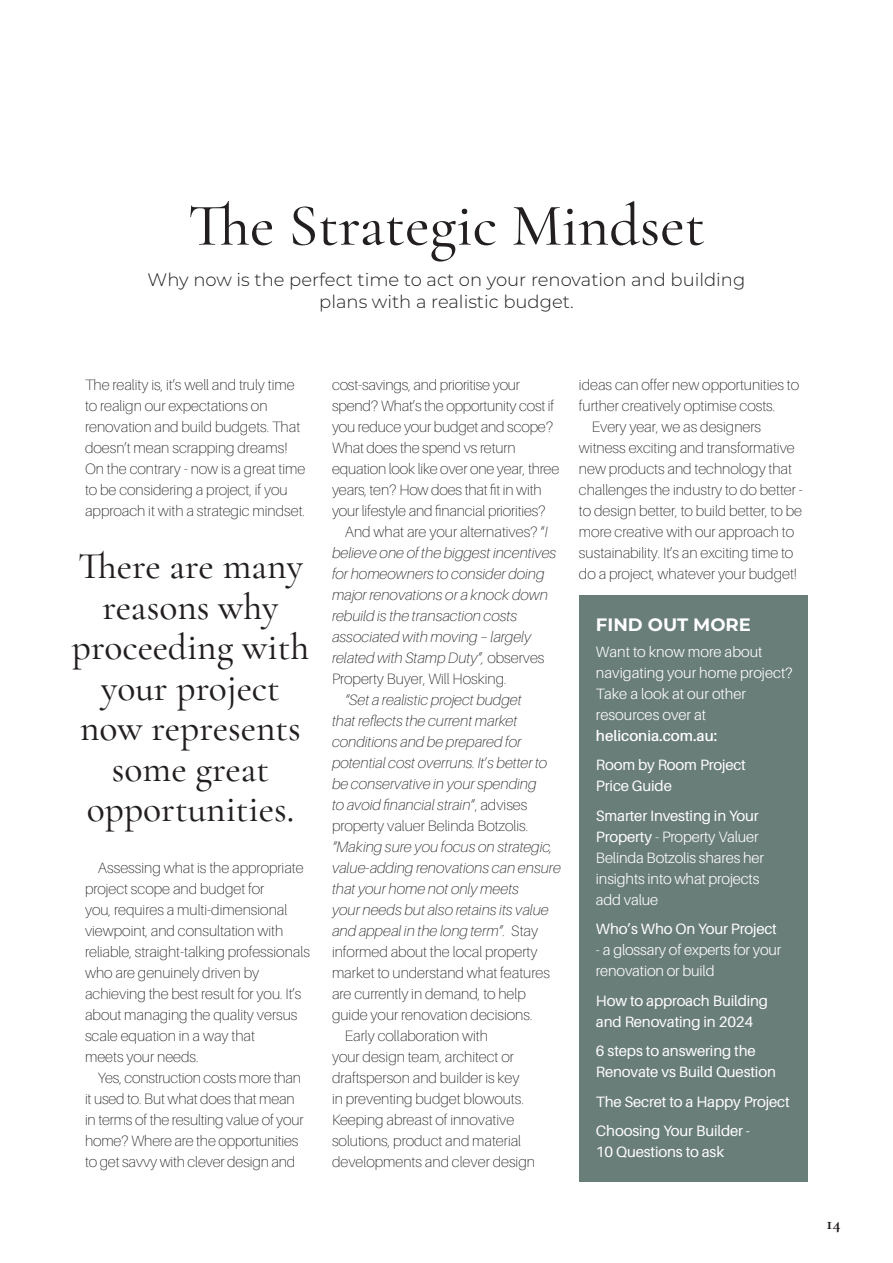
<style>
.page{position:relative;width:893px;height:1263px;background:#fff}
.page>*{position:absolute;margin:0;border:0;box-sizing:border-box;transform-origin:0 0}
.t1{font:500 60px "Cormorant Garamond";color:#231f20}
.t2{font:500 37.5px/40.5px "Cormorant Garamond";color:#231f20;text-align:center}
.t3{font:300 18px/21.6px "Montserrat";color:#231f20;text-align:center}
.t4{font:700 18px "Montserrat";color:#fff}
.t5{font:700 18px "Cormorant Garamond";color:#231f20}
.t6{font:100 15px/21px "Aileron";color:#231f20}
.t7{font:italic 100 15px/21px "Aileron";color:#231f20}
.t8{font:300 15px/21px "Aileron";letter-spacing:-.01em;color:#fff}
.t9{font:15px/21px "Aileron";letter-spacing:-.01em;color:#fff}
.t10{font:600 15px "Aileron";color:#fff}
.s1{font-style:italic}
.s2{font-style:normal}
.s3{font-weight:400}
</style>
<div class="page">
<div style="left:579px;top:595px;width:229px;height:587px;background:#697d79"></div>
<h1 class="t1" style="left:188px;top:189px;width:518px">The Strategic Mindset</h1>
<p class="t3" style="left:148px;top:268px;width:599px">Why now is the perfect time to act on your renovation and building plans with a realistic budget.</p>
<p class="t6" style="left:85px;top:374px;width:222px">The reality is, it’s well and truly time to realign our expectations on renovation and build budgets. That doesn’t mean scrapping dreams!<br>On the contrary - now is a great time to be considering a project, if you approach it with a strategic mindset.</p>
<h2 class="t2" style="left:78px;top:546px;width:226px">There are many</h2>
<h2 class="t2" style="left:72px;top:586px;width:239px">reasons why proceeding with your project now represents some great opportunities.</h2>
<p class="t6" style="left:85px;top:857px;width:226px;text-indent:13px">Assessing what is the appropriate project scope and budget for<br>you, requires a multi-dimensional viewpoint, and consultation with reliable, straight-talking professionals who are genuinely driven by achieving the best result for you. It’s about managing the quality versus scale equation in a way that<br>meets your needs.</p>
<p class="t6" style="left:85px;top:1067px;width:220px;text-indent:13px">Yes, construction costs more than it used to. But what does that mean in terms of the resulting value of your home? Where are the opportunities to get savvy with clever design and</p>
<p class="t6" style="left:332px;top:374px;width:190px">cost-savings, and prioritise your</p>
<p class="t6" style="left:332px;top:395px;width:224px">spend? What’s the opportunity cost if</p>
<p class="t6" style="left:332px;top:416px;width:223px">you reduce your budget and scope?</p>
<p class="t6" style="left:332px;top:437px;width:185px">What does the spend vs return</p>
<p class="t6" style="left:332px;top:458px;width:229px">equation look like over one year, three</p>
<p class="t6" style="left:332px;top:479px;width:211px">years, ten? How does that fit in with</p>
<p class="t6" style="left:332px;top:500px;width:215px">your lifestyle and financial priorities?</p>
<p class="t6" style="left:345px;top:521px;width:204px">And what are your alternatives? “<span class="s1">I</span></p>
<p class="t7" style="left:332px;top:542px;width:226px">believe one of the biggest incentives</p>
<p class="t7" style="left:332px;top:563px;width:214px">for homeowners to consider doing</p>
<p class="t7" style="left:332px;top:584px;width:217px">major renovations or a knock down</p>
<p class="t7" style="left:332px;top:605px;width:187px">rebuild is the transaction costs</p>
<p class="t7" style="left:332px;top:626px;width:201px">associated with moving – largely</p>
<p class="t7" style="left:332px;top:647px;width:214px">related with Stamp Duty”, <span class="s2">observes</span></p>
<p class="t6" style="left:332px;top:668px;width:176px">Property Buyer, Will Hosking.</p>
<p class="t7" style="left:332px;top:689px;width:217px;text-indent:13px">“Set a realistic project budget that reflects the current market conditions and be prepared for potential cost overruns. It’s better to be conservative in your spending to avoid financial strain”<span class="s2">, advises property valuer Belinda Botzolis.</span></p>
<p class="t7" style="left:332px;top:836px;width:222px">“Making sure you focus on strategic,</p>
<p class="t7" style="left:332px;top:857px;width:230px">value-adding renovations can ensure</p>
<p class="t7" style="left:332px;top:878px;width:189px">that your home not only meets</p>
<p class="t7" style="left:332px;top:899px;width:218px">your needs but also retains its value</p>
<p class="t7" style="left:332px;top:920px;width:208px">and appeal in the long term”. <span class="s2">Stay</span></p>
<p class="t6" style="left:332px;top:941px;width:207px">informed about the local property</p>
<p class="t6" style="left:332px;top:962px;width:219px">market to understand what features</p>
<p class="t6" style="left:332px;top:983px;width:195px">are currently in demand, to help</p>
<p class="t6" style="left:332px;top:1004px;width:202px">guide your renovation decisions.</p>
<p class="t6" style="left:345px;top:1025px;width:145px">Early collaboration with</p>
<p class="t6" style="left:332px;top:1046px;width:183px">your design team, architect or</p>
<p class="t6" style="left:332px;top:1067px;width:189px">draftsperson and builder is key</p>
<p class="t6" style="left:332px;top:1088px;width:193px">in preventing budget blowouts.</p>
<p class="t6" style="left:332px;top:1109px;width:184px">Keeping abreast of innovative</p>
<p class="t6" style="left:332px;top:1130px;width:191px">solutions, product and material</p>
<p class="t6" style="left:332px;top:1151px;width:204px">developments and clever design</p>
<p class="t6" style="left:579px;top:374px;width:222px">ideas can offer new opportunities to</p>
<p class="t6" style="left:579px;top:395px;width:198px">further creatively optimise costs.</p>
<p class="t6" style="left:592px;top:416px;width:171px">Every year, we as designers</p>
<p class="t6" style="left:579px;top:437px;width:217px">witness exciting and transformative</p>
<p class="t6" style="left:579px;top:458px;width:214px">new products and technology that</p>
<p class="t6" style="left:579px;top:479px;width:225px">challenges the industry to do better -</p>
<p class="t6" style="left:579px;top:500px;width:225px">to design better, to build better, to be</p>
<p class="t6" style="left:579px;top:521px;width:217px">more creative with our approach to</p>
<p class="t6" style="left:579px;top:542px;width:216px">sustainability. It’s an exciting time to</p>
<p class="t6" style="left:579px;top:563px;width:220px">do a project, whatever your budget!</p>
<p class="t4" style="left:596px;top:612px;width:156px">FIND OUT MORE</p>
<p class="t8" style="left:596px;top:641px;width:198px">Want to know more about navigating your home project?<br>Take a look at our other resources over at</p>
<p class="t10" style="left:596px;top:727px;width:123px">heliconia.com.au:</p>
<p class="t9" style="left:596px;top:755px;width:151px">Room by Room Project<br>Price Guide</p>
<p class="t8" style="left:596px;top:805px;width:170px"><span class="s3">Smarter Investing in Your<br>Property</span> - Property Valuer<br>Belinda Botzolis shares her insights into what projects add value</p>
<p class="t9" style="left:596px;top:919px;width:182px">Who’s Who On Your Project</p>
<p class="t8" style="left:596px;top:939px;width:187px">- a glossary of experts for your renovation or build</p>
<p class="t9" style="left:596px;top:990px;width:174px">How to approach Building and Renovating in 2024</p>
<p class="t9" style="left:596px;top:1041px;width:181px">6 steps to answering the<br>Renovate vs Build Question</p>
<p class="t9" style="left:596px;top:1087px;width:195px;line-height:29.5px">The Secret to a Happy Project<br>Choosing Your Builder -</p>
<p class="t9" style="left:596px;top:1142px;width:130px">10 Questions to ask</p>
<p class="t5" style="left:826px;top:1212px;width:16px">14</p>
</div>
